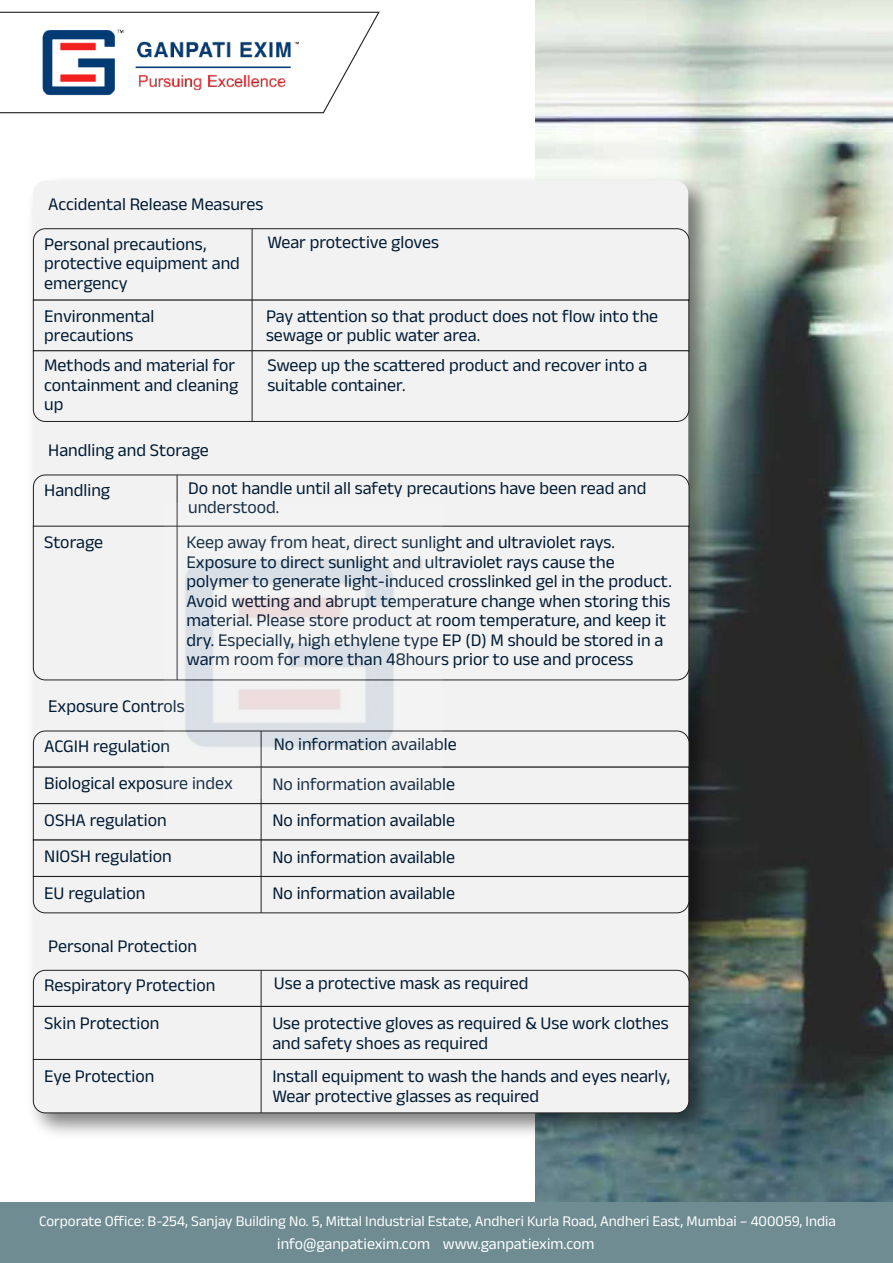
<style>
.page{position:relative;width:893px;height:1263px;background:#fff}
.page>*{position:absolute;margin:0;border:0;box-sizing:border-box;transform-origin:0 0}
.t1{font:18px/19.5px "Anek Devanagari";color:#001a33}
.t2{font:15.9px "Anek Devanagari";color:#fff}
.t3{font:15px "Anek Devanagari";color:#fff}
</style>
<div class="page">
<img style="left:535px;top:0;width:358px;height:1202px">
<div style="left:0;top:1202px;width:893px;height:61px;background:#6e8c92"></div>
<svg style="left:0;top:11px;width:380px;height:103px"></svg>
<img style="left:31px;top:17px;width:279px;height:88px">
<img style="left:32px;top:168px;width:689px;height:978px">
<div style="left:33px;top:181px;width:655px;height:932px;background:#f2f2f2;border-radius:13px"></div>
<svg style="left:33px;top:228px;width:656px;height:72px"></svg>
<div style="left:33px;top:300px;width:656px;height:51px;background:#f2f2f2"></div>
<svg style="left:33px;top:350px;width:656px;height:72px"></svg>
<hr style="left:252px;top:229px;width:1px;height:192px;background:#231f20">
<svg style="left:33px;top:475px;width:656px;height:51px"></svg>
<svg style="left:33px;top:526px;width:656px;height:154px"></svg>
<hr style="left:177px;top:475px;width:1px;height:205px;background:#231f20">
<svg style="left:33px;top:731px;width:656px;height:36px"></svg>
<div style="left:33px;top:767px;width:656px;height:37px;background:#f2f2f2"></div>
<div style="left:33px;top:803px;width:656px;height:37px;background:#f2f2f2;border:1px solid #231f20"></div>
<div style="left:33px;top:840px;width:656px;height:36px;background:#f2f2f2"></div>
<svg style="left:33px;top:876px;width:656px;height:37px"></svg>
<hr style="left:261px;top:731px;width:1px;height:182px;background:#231f20">
<svg style="left:33px;top:970px;width:656px;height:36px"></svg>
<div style="left:33px;top:1006px;width:656px;height:54px;background:#f2f2f2;border:1px solid #231f20"></div>
<svg style="left:33px;top:1059px;width:656px;height:54px"></svg>
<hr style="left:261px;top:970px;width:1px;height:143px;background:#231f20">
<img style="left:164px;top:503px;width:279px;height:296px">
<p class="t1" style="left:48px;top:194px;width:217px">Accidental Release Measures</p>
<p class="t1" style="left:44px;top:234px;width:197px">Personal precautions, protective equipment and emergency</p>
<p class="t1" style="left:44px;top:306px;width:112px">Environmental precautions</p>
<p class="t1" style="left:267px;top:232px;width:173px">Wear protective gloves</p>
<p class="t1" style="left:266px;top:306px;width:394px">Pay attention so that product does not flow into the sewage or public water area.</p>
<p class="t1" style="left:44px;top:355px;width:195px">Methods and material for containment and cleaning up</p>
<p class="t1" style="left:267px;top:355px;width:381px">Sweep up the scattered product and recover into a suitable container.</p>
<p class="t1" style="left:48px;top:440px;width:162px">Handling and Storage</p>
<p class="t1" style="left:44px;top:480px;width:67px">Handling</p>
<p class="t1" style="left:44px;top:532px;width:60px">Storage</p>
<p class="t1" style="left:188px;top:478px;width:460px">Do not handle until all safety precautions have been read and understood.</p>
<p class="t1" style="left:187px;top:532px;width:487px">Keep away from heat, direct sunlight and ultraviolet rays.<br>Exposure to direct sunlight and ultraviolet rays cause the polymer to generate light-induced crosslinked gel in the product.<br>Avoid wetting and abrupt temperature change when storing this material. Please store product at room temperature, and keep it dry. Especially, high ethylene type EP (D) M should be stored in a warm room for more than 48hours prior to use and process</p>
<p class="t1" style="left:48px;top:696px;width:138px">Exposure Controls</p>
<p class="t1" style="left:44px;top:736px;width:127px">ACGIH regulation</p>
<p class="t1" style="left:44px;top:773px;width:190px">Biological exposure index</p>
<p class="t1" style="left:274px;top:734px;width:184px">No information available</p>
<p class="t1" style="left:272px;top:774px;width:184px">No information available</p>
<p class="t1" style="left:44px;top:810px;width:124px">OSHA regulation</p>
<p class="t1" style="left:272px;top:810px;width:184px">No information available</p>
<p class="t1" style="left:44px;top:846px;width:129px">NIOSH regulation</p>
<p class="t1" style="left:272px;top:847px;width:184px">No information available</p>
<p class="t1" style="left:44px;top:883px;width:103px">EU regulation</p>
<p class="t1" style="left:272px;top:883px;width:184px">No information available</p>
<p class="t1" style="left:48px;top:936px;width:150px">Personal Protection</p>
<p class="t1" style="left:44px;top:975px;width:173px">Respiratory Protection</p>
<p class="t1" style="left:44px;top:1013px;width:117px">Skin Protection</p>
<p class="t1" style="left:274px;top:973px;width:256px">Use a protective mask as required</p>
<p class="t1" style="left:272px;top:1013px;width:398px">Use protective gloves as required &amp; Use work clothes and safety shoes as required</p>
<p class="t1" style="left:44px;top:1066px;width:112px">Eye Protection</p>
<p class="t1" style="left:272px;top:1066px;width:399px">Install equipment to wash the hands and eyes nearly,<br>Wear protective glasses as required</p>
<p class="t3" style="left:39px;top:1212px;width:798px">Corporate Office: B-254, Sanjay Building No. 5, Mittal Industrial Estate, Andheri Kurla Road, Andheri East, Mumbai – 400059, India</p>
<p class="t2" style="left:277px;top:1235px;width:319px">info@ganpatiexim.com www.ganpatiexim.com</p>
</div>
